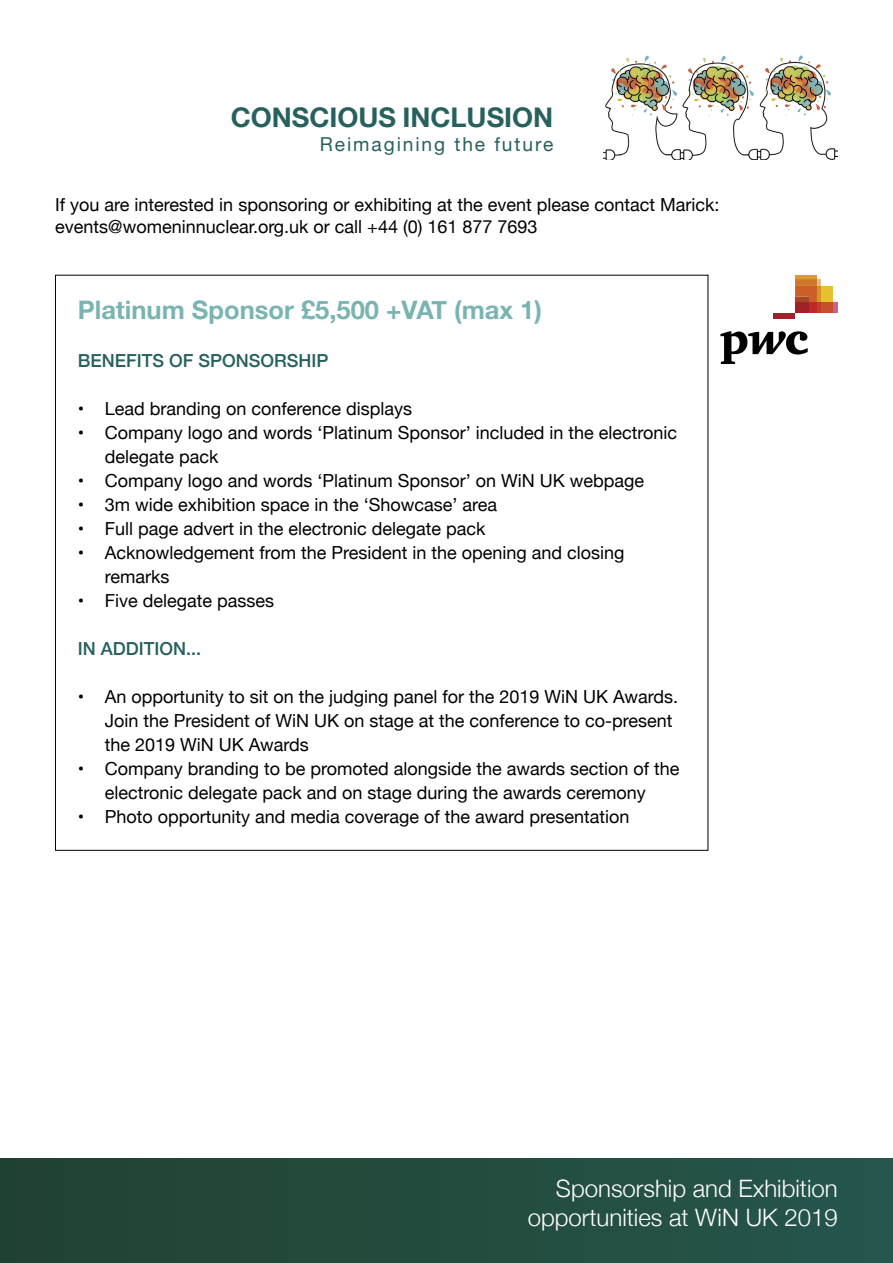
<style>
.page{position:relative;width:893px;height:1263px;background:#fff}
.page>*{position:absolute;margin:0;border:0;box-sizing:border-box;transform-origin:0 0}
.t1{font:700 27px "Helvetica Neue";color:#27615d}
.t2{font:700 25.5px "Helvetica Neue";color:#7ab4b1}
.t3{font:300 24px/28.8px "Helvetica Neue";color:#fff;text-align:right}
.t4{font:19.2px "Helvetica Neue";letter-spacing:.1em;color:#27615d}
.t5{font:18px/24px "Helvetica Neue";color:#000}
.t6{font:500 18px "Helvetica Neue";color:#27615d}
</style>
<div class="page">
<div style="left:0;top:1159px;width:893px;height:104px;background:linear-gradient(to right,#214131,#26564d)"></div>
<img style="left:603px;top:56px;width:235px;height:104px">
<svg style="left:720px;top:331px;width:88px;height:33px"></svg>
<div style="left:832px;top:302px;width:6px;height:11px;background:#cf6090"></div>
<hr style="left:795px;top:275px;width:22px;height:4px;background:#da9a34">
<div style="left:821px;top:286px;width:11px;height:16px;background:#e6c02e"></div>
<div style="left:821px;top:302px;width:11px;height:11px;background:#c74f2b"></div>
<hr style="left:817px;top:302px;width:4px;height:11px;background:#c43c28">
<svg style="left:795px;top:279px;width:26px;height:23px"></svg>
<div style="left:809px;top:302px;width:8px;height:11px;background:#c02727"></div>
<div style="left:795px;top:297px;width:14px;height:5px;background:#a54629"></div>
<div style="left:795px;top:302px;width:14px;height:11px;background:#a02128"></div>
<div style="left:773px;top:313px;width:22px;height:6px;background:#a02228"></div>
<h1 class="t1" style="left:231px;top:96px;width:324px">CONSCIOUS INCLUSION</h1>
<p class="t4" style="left:320px;top:130px;width:235px">Reimagining the future</p>
<p class="t5" style="left:55px;top:195px;width:666px;line-height:21.6px">If you are interested in sponsoring or exhibiting at the event please contact Marick: events@womeninnuclear.org.uk or call +44 (0) 161 877 7693</p>
<h2 class="t2" style="left:78px;top:290px;width:466px">Platinum Sponsor £5,500 +VAT (max 1)</h2>
<p class="t6" style="left:78px;top:346px;width:252px">BENEFITS OF SPONSORSHIP</p>
<p class="t5" style="left:78px;top:398px;width:336px">• Lead branding on conference displays</p>
<p class="t5" style="left:105px;top:422px;width:574px;text-indent:-27px">• Company logo and words ‘Platinum Sponsor’ included in the electronic delegate pack</p>
<p class="t5" style="left:78px;top:470px;width:568px">• Company logo and words ‘Platinum Sponsor’ on WiN UK webpage</p>
<p class="t5" style="left:78px;top:494px;width:421px">• 3m wide exhibition space in the ‘Showcase’ area</p>
<p class="t5" style="left:78px;top:518px;width:409px">• Full page advert in the electronic delegate pack</p>
<p class="t5" style="left:105px;top:542px;width:521px;text-indent:-27px">• Acknowledgement from the President in the opening and closing remarks</p>
<p class="t5" style="left:78px;top:590px;width:198px">• Five delegate passes</p>
<p class="t6" style="left:78px;top:634px;width:125px">IN ADDITION...</p>
<p class="t5" style="left:105px;top:686px;width:575px;text-indent:-27px">• An opportunity to sit on the judging panel for the 2019 WiN UK Awards.<br>Join the President of WiN UK on stage at the conference to co-present the 2019 WiN UK Awards</p>
<p class="t5" style="left:78px;top:758px;width:603px;text-align:center">• Company branding to be promoted alongside the awards section of the electronic delegate pack and on stage during the awards ceremony</p>
<p class="t5" style="left:78px;top:806px;width:553px">• Photo opportunity and media coverage of the award presentation</p>
<h3 class="t3" style="left:528px;top:1173px;width:311px">Sponsorship and Exhibition opportunities at WiN UK 2019</h3>
</div>
